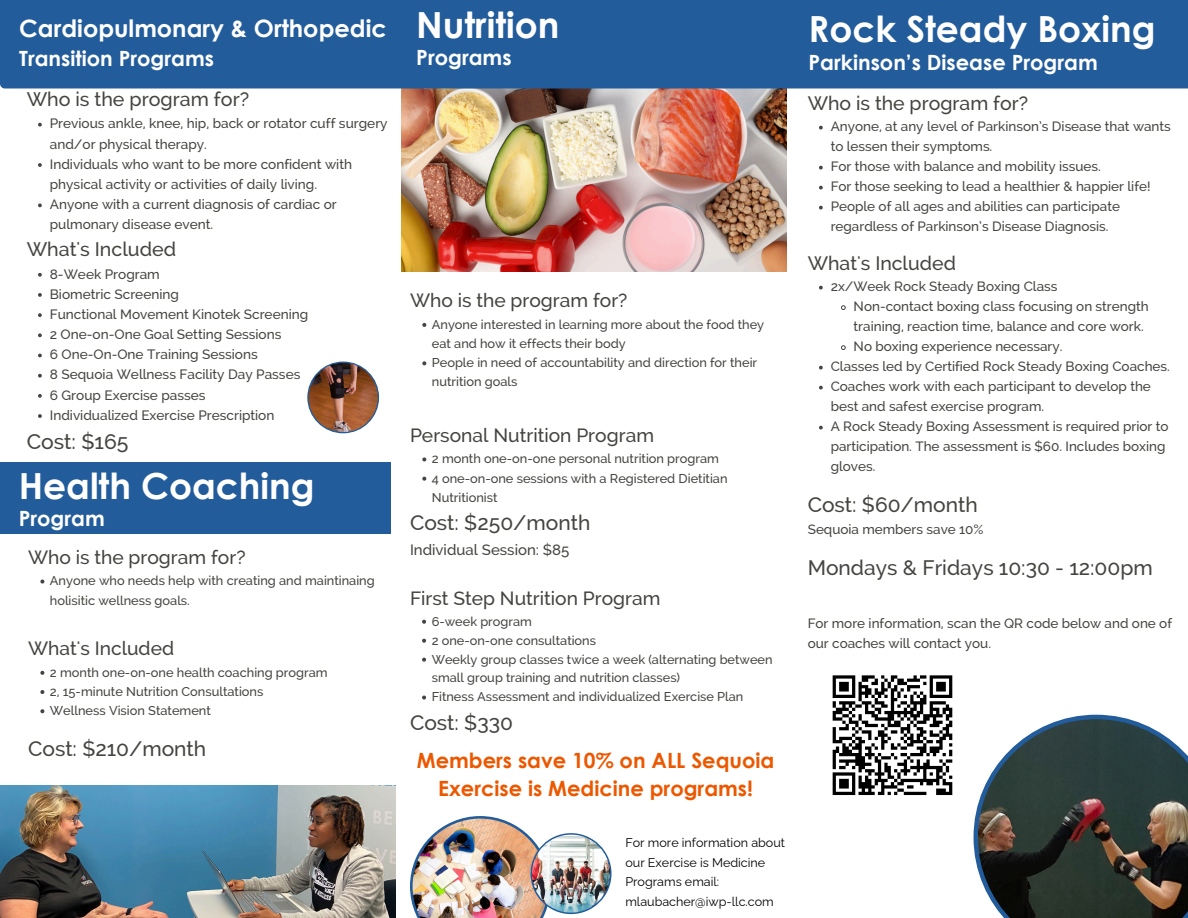
<style>
.page{position:relative;width:1188px;height:918px;background:#fff}
.page>*{position:absolute;margin:0;border:0;box-sizing:border-box;transform-origin:0 0}
.t1{font:700 36px "Century Gothic";color:#fff}
.t2{font:700 24px "Century Gothic";color:#fff}
.t3{font:500 21.15px "Raleway";color:#444440}
.t4{font:500 21px "Raleway";color:#444440}
.t5{font:700 21px "Century Gothic";color:#fff}
.t6{font:700 21px/28.2px "Century Gothic";color:#ec5800;text-align:center}
.t7{font:500 19.65px "Raleway";color:#444440}
.t8{font:500 19.5px "Raleway";color:#444440}
.t9{font:500 19.2px "Raleway";color:#444440}
.t10{font:500 15px "Raleway";color:#444440}
.t11{font:500 13.65px/20.2px "Raleway";color:#444440}
.t12{font:500 13.5px/20px "Raleway";color:#444440}
.t13{font:500 12.75px/19.2px "Raleway";color:#444440}
.t14{font:12.6px/19.5px "Raleway";color:#000}
</style>
<div class="page">
<img style="left:402px;top:88px;width:384px;height:184px">
<div style="left:0;top:0;width:1188px;height:88px;background:#235c9b"></div>
<img style="left:0;top:786px;width:396px;height:132px">
<div style="left:0;top:462px;width:391px;height:72px;background:#235c9b"></div>
<svg style="left:974px;top:715px;width:214px;height:203px;background:#4c524f"></svg>
<svg style="left:832px;top:675px;width:121px;height:120px"></svg>
<img style="left:307px;top:362px;width:72px;height:71px">
<svg style="left:422px;top:323px;width:4px;height:4px"></svg>
<svg style="left:422px;top:361px;width:4px;height:4px"></svg>
<svg style="left:422px;top:457px;width:4px;height:4px"></svg>
<svg style="left:422px;top:477px;width:4px;height:4px"></svg>
<svg style="left:422px;top:620px;width:4px;height:4px"></svg>
<svg style="left:422px;top:639px;width:4px;height:4px"></svg>
<svg style="left:422px;top:658px;width:4px;height:4px"></svg>
<svg style="left:422px;top:696px;width:4px;height:4px"></svg>
<svg style="left:819px;top:126px;width:4px;height:4px"></svg>
<svg style="left:819px;top:166px;width:4px;height:4px"></svg>
<svg style="left:819px;top:186px;width:4px;height:4px"></svg>
<svg style="left:819px;top:206px;width:4px;height:4px"></svg>
<svg style="left:819px;top:286px;width:4px;height:4px"></svg>
<svg style="left:841px;top:305px;width:5px;height:5px"></svg>
<svg style="left:841px;top:345px;width:5px;height:5px"></svg>
<svg style="left:819px;top:366px;width:4px;height:4px"></svg>
<svg style="left:819px;top:386px;width:4px;height:4px"></svg>
<svg style="left:819px;top:426px;width:4px;height:4px"></svg>
<svg style="left:38px;top:123px;width:4px;height:4px"></svg>
<svg style="left:38px;top:163px;width:4px;height:4px"></svg>
<svg style="left:38px;top:204px;width:4px;height:3px"></svg>
<svg style="left:38px;top:273px;width:4px;height:4px"></svg>
<svg style="left:38px;top:293px;width:4px;height:4px"></svg>
<svg style="left:38px;top:313px;width:4px;height:4px"></svg>
<svg style="left:38px;top:333px;width:4px;height:4px"></svg>
<svg style="left:38px;top:354px;width:4px;height:3px"></svg>
<svg style="left:38px;top:374px;width:4px;height:4px"></svg>
<svg style="left:38px;top:394px;width:4px;height:4px"></svg>
<svg style="left:38px;top:414px;width:4px;height:4px"></svg>
<svg style="left:40px;top:580px;width:4px;height:4px"></svg>
<svg style="left:40px;top:671px;width:4px;height:4px"></svg>
<svg style="left:40px;top:690px;width:4px;height:4px"></svg>
<svg style="left:40px;top:709px;width:4px;height:4px"></svg>
<img style="left:410px;top:816px;width:202px;height:102px">
<p class="t2" style="left:19px;top:12px;width:369px">Cardiopulmonary &amp; Orthopedic</p>
<p class="t5" style="left:19px;top:45px;width:196px">Transition Programs</p>
<h4 class="t7" style="left:27px;top:88px;width:224px">Who is the program for?</h4>
<h3 class="t11" style="left:50px;top:114px;width:339px">Previous ankle, knee, hip, back or rotator cuff surgery and/or physical therapy.</h3>
<p class="t11" style="left:50px;top:154px;width:304px">Individuals who want to be more confident with physical activity or activities of daily living.</p>
<p class="t11" style="left:50px;top:194px;width:288px">Anyone with a current diagnosis of cardiac or pulmonary disease event.</p>
<h3 class="t7" style="left:27px;top:238px;width:151px">What's Included</h3>
<p class="t11" style="left:50px;top:264px;width:112px">8-Week Program</p>
<p class="t11" style="left:50px;top:284px;width:131px">Biometric Screening</p>
<h4 class="t11" style="left:50px;top:304px;width:260px">Functional Movement Kinotek Screening</h4>
<h3 class="t11" style="left:50px;top:324px;width:233px">2 One-on-One Goal Setting Sessions</h3>
<p class="t11" style="left:50px;top:344px;width:209px">6 One-On-One Training Sessions</p>
<p class="t11" style="left:50px;top:365px;width:252px">8 Sequoia Wellness Facility Day Passes</p>
<p class="t11" style="left:50px;top:385px;width:157px">6 Group Exercise passes</p>
<p class="t11" style="left:50px;top:405px;width:226px">Individualized Exercise Prescription</p>
<h3 class="t3" style="left:27px;top:430px;width:103px">Cost: $165</h3>
<h3 class="t1" style="left:19px;top:463px;width:297px">Health Coaching</h3>
<h3 class="t5" style="left:19px;top:505px;width:88px">Program</h3>
<h1 class="t9" style="left:28px;top:546px;width:219px">Who is the program for?</h1>
<h3 class="t13" style="left:50px;top:571px;width:326px">Anyone who needs help with creating and maintinaing holisitic wellness goals.</h3>
<p class="t9" style="left:28px;top:637px;width:148px">What's Included</p>
<h3 class="t13" style="left:50px;top:663px;width:279px">2 month one-on-one health coaching program</h3>
<p class="t13" style="left:50px;top:682px;width:215px">2, 15-minute Nutrition Consultations</p>
<p class="t13" style="left:50px;top:701px;width:163px">Wellness Vision Statement</p>
<p class="t4" style="left:28px;top:736px;width:180px">Cost: $210/month</p>
<p class="t1" style="left:416px;top:2px;width:145px">Nutrition</p>
<p class="t5" style="left:416px;top:44px;width:97px">Programs</p>
<p class="t9" style="left:410px;top:289px;width:219px">Who is the program for?</p>
<h3 class="t13" style="left:432px;top:315px;width:334px">Anyone interested in learning more about the food they eat and how it effects their body</h3>
<p class="t13" style="left:432px;top:353px;width:327px">People in need of accountability and direction for their nutrition goals</p>
<p class="t9" style="left:410px;top:424px;width:245px">Personal Nutrition Program</p>
<p class="t13" style="left:432px;top:449px;width:289px">2 month one-on-one personal nutrition program</p>
<h3 class="t13" style="left:432px;top:468px;width:297px">4 one-on-one sessions with a Registered Dietitian<br>Nutritionist</h3>
<p class="t4" style="left:410px;top:510px;width:182px">Cost: $250/month</p>
<p class="t10" style="left:410px;top:541px;width:161px">Individual Session: $85</p>
<p class="t9" style="left:410px;top:586px;width:252px">First Step Nutrition Program</p>
<p class="t13" style="left:432px;top:612px;width:102px">6-week program</p>
<p class="t13" style="left:432px;top:630px;width:166px">2 one-on-one consultations</p>
<p class="t13" style="left:432px;top:650px;width:342px">Weekly group classes twice a week (alternating between small group training and nutrition classes)</p>
<p class="t13" style="left:432px;top:687px;width:313px">Fitness Assessment and individualized Exercise Plan</p>
<p class="t4" style="left:410px;top:710px;width:105px">Cost: $330</p>
<p class="t6" style="left:417px;top:746px;width:359px">Members save 10% on ALL Sequoia<br>Exercise is Medicine programs!</p>
<h3 class="t14" style="left:625px;top:833px;width:161px">For more information about our Exercise is Medicine<br>Programs email:</h3>
<p class="t14" style="left:625px;top:891px;width:150px">mlaubacher@iwp-llc.com</p>
<h6 class="t1" style="left:809px;top:6px;width:348px">Rock Steady Boxing</h6>
<h6 class="t5" style="left:809px;top:49px;width:291px">Parkinson’s Disease Program</h6>
<p class="t8" style="left:808px;top:91px;width:222px">Who is the program for?</p>
<h3 class="t12" style="left:831px;top:117px;width:342px">Anyone, at any level of Parkinson’s Disease that wants to lessen their symptoms.</h3>
<p class="t12" style="left:831px;top:157px;width:272px">For those with balance and mobility issues.</p>
<h3 class="t12" style="left:831px;top:177px;width:321px">For those seeking to lead a healthier &amp; happier life!</h3>
<p class="t12" style="left:831px;top:197px;width:291px">People of all ages and abilities can participate regardless of Parkinson’s Disease Diagnosis.</p>
<p class="t8" style="left:808px;top:251px;width:150px">What's Included</p>
<p class="t12" style="left:831px;top:277px;width:228px">2x/Week Rock Steady Boxing Class</p>
<p class="t12" style="left:854px;top:297px;width:297px">Non-contact boxing class focusing on strength training, reaction time, balance and core work.</p>
<h3 class="t12" style="left:854px;top:337px;width:210px">No boxing experience necessary.</h3>
<p class="t12" style="left:831px;top:357px;width:341px">Classes led by Certified Rock Steady Boxing Coaches.</p>
<p class="t12" style="left:831px;top:377px;width:322px">Coaches work with each participant to develop the best and safest exercise program.</p>
<p class="t12" style="left:831px;top:417px;width:339px">A Rock Steady Boxing Assessment is required prior to participation. The assessment is $60. Includes boxing gloves.</p>
<p class="t4" style="left:808px;top:492px;width:171px">Cost: $60/month</p>
<p class="t12" style="left:808px;top:519px;width:177px">Sequoia members save 10%</p>
<p class="t4" style="left:808px;top:555px;width:347px">Mondays &amp; Fridays 10:30 - 12:00pm</p>
<p class="t12" style="left:808px;top:613px;width:366px">For more information, scan the QR code below and one of our coaches will contact you.</p>
</div>
